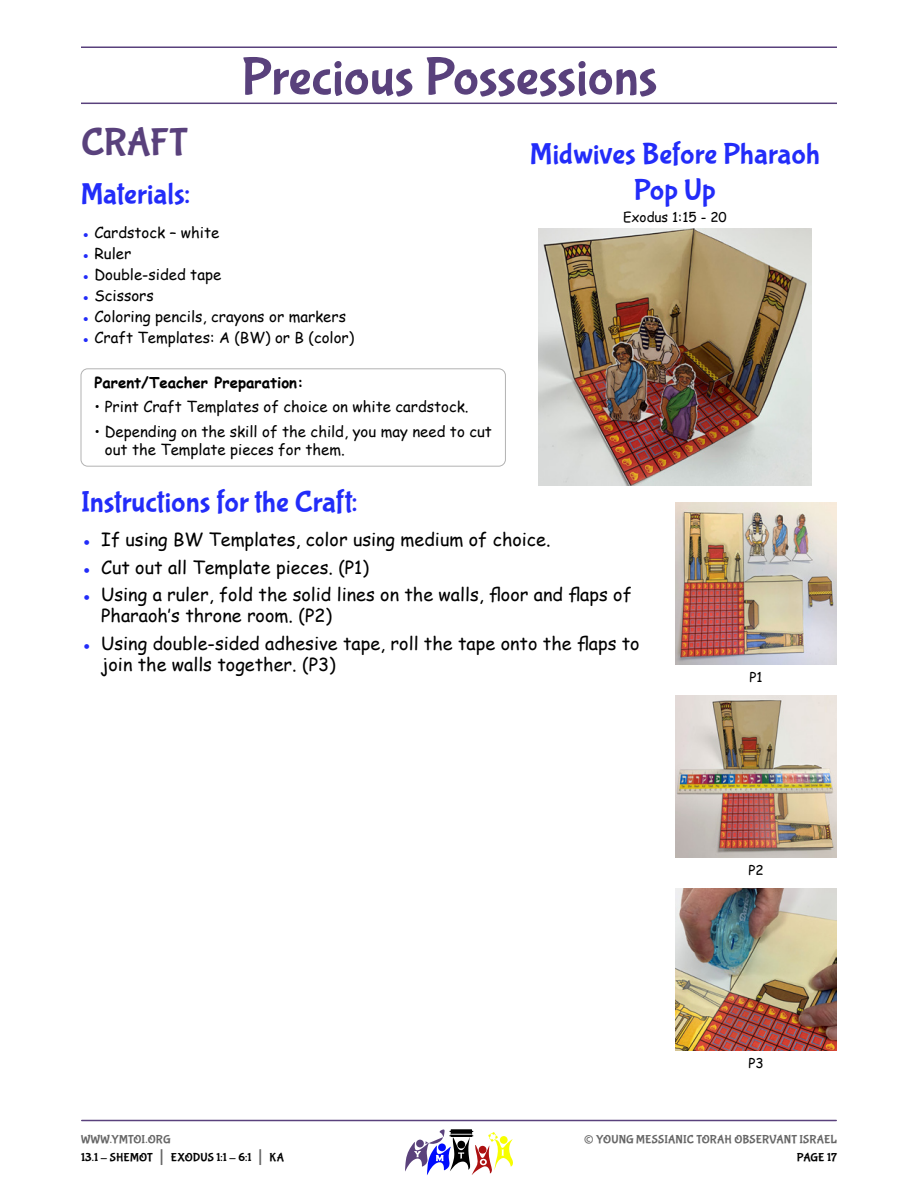
<style>
.page{position:relative;width:918px;height:1188px;background:#fff}
.page>*{position:absolute;margin:0;border:0;box-sizing:border-box;transform-origin:0 0}
.t1{font:54px "Bubblegum Sans";letter-spacing:-.005em;color:#59417c}
.t2{font:39px "Bubblegum Sans";letter-spacing:-.01em;color:#59417c}
.t3{font:30px/36px "Bubblegum Sans";letter-spacing:.005em;color:#222cf9;text-align:center}
.t4{font:27px "Bubblegum Sans";color:#666}
.t5{font:18px/21px "Comic Sans MS";color:#000}
.t6{font:15px/18px "Comic Sans MS";color:#000}
.t7{font:700 15px "Comic Sans MS";color:#000}
.t8{font:13.5px "Comic Sans MS";color:#000}
.t9{font:12px/18px "Bubblegum Sans";letter-spacing:.01em;color:#000}
.t10{font:12px "Bubblegum Sans";letter-spacing:.01em;color:#666}
.s1{color:#222cf9}
.s2{color:#666}
.s3{font-size:21px;color:#666}
</style>
<div class="page">
<hr style="left:82px;top:1120px;width:754px;height:1px;background:#59417c">
<svg style="left:405px;top:1129px;width:108px;height:46px"></svg>
<hr style="left:81px;top:103px;width:756px;height:1px;background:#59417c">
<hr style="left:81px;top:46px;width:756px;height:2px;background:#59417c">
<div style="left:81px;top:368px;width:425px;height:99px;border:1px solid #b2b2b2;border-radius:7px"></div>
<img style="left:539px;top:229px;width:272px;height:256px">
<img style="left:675px;top:502px;width:162px;height:162px">
<img style="left:675px;top:695px;width:162px;height:162px">
<img style="left:675px;top:888px;width:162px;height:162px">
<h1 class="t1" style="left:241px;top:53px;width:418px">Precious Possessions</h1>
<h2 class="t2" style="left:81px;top:125px;width:108px">CRAFT</h2>
<h3 class="t3" style="left:81px;top:178px;width:111px">Materials:</h3>
<p class="t6" style="left:81px;top:225px;width:140px"><span class="s1">●</span> Cardstock – white</p>
<p class="t6" style="left:81px;top:246px;width:52px"><span class="s1">●</span> Ruler</p>
<p class="t6" style="left:81px;top:267px;width:142px"><span class="s1">●</span> Double-sided tape</p>
<p class="t6" style="left:81px;top:288px;width:74px"><span class="s1">●</span> Scissors</p>
<p class="t6" style="left:81px;top:309px;width:267px"><span class="s1">●</span> Coloring pencils, crayons or markers</p>
<p class="t6" style="left:81px;top:330px;width:275px"><span class="s1">●</span> Craft Templates: A (BW) or B (color)</p>
<p class="t7" style="left:94px;top:371px;width:211px">Parent/Teacher Preparation:</p>
<p class="t6" style="left:94px;top:399px;width:376px">• Print Craft Templates of choice on white cardstock.</p>
<p class="t6" style="left:105px;top:424px;width:389px;text-indent:-10px">• Depending on the skill of the child, you may need to cut out the Template pieces for them.</p>
<h3 class="t3" style="left:81px;top:486px;width:278px">Instructions for the Craft:</h3>
<p class="t5" style="left:81px;top:531px;width:471px"><span class="s1">●</span> If using BW Templates, color using medium of choice.</p>
<p class="t5" style="left:81px;top:558px;width:289px"><span class="s1">●</span> Cut out all Template pieces. (P1)</p>
<p class="t5" style="left:101px;top:584px;width:532px;text-indent:-20px"><span class="s1">●</span> Using a ruler, fold the solid lines on the walls, floor and flaps of<br>Pharaoh’s throne room. (P2)</p>
<p class="t5" style="left:101px;top:632px;width:540px;text-indent:-20px"><span class="s1">●</span> Using double-sided adhesive tape, roll the tape onto the flaps to join the walls together. (P3)</p>
<h3 class="t3" style="left:530px;top:138px;width:291px">Midwives Before Pharaoh<br>Pop Up</h3>
<p class="t8" style="left:623px;top:211px;width:105px">Exodus 1:15 - 20</p>
<p class="t8" style="left:749px;top:671px;width:15px">P1</p>
<p class="t8" style="left:748px;top:864px;width:17px">P2</p>
<p class="t9" style="left:81px;top:1131px;width:205px"><span class="s2">WWW.YMTOI.ORG<br></span>13.1 - SHEMOT <span class="s3">|</span> EXODUS 1:1 - 6:1 <span class="s3">|</span> KA</p>
<p class="t8" style="left:748px;top:1057px;width:17px">P3</p>
<h3 class="t4" style="left:584px;top:1128px;width:12px">©</h3>
<p class="t10" style="left:596px;top:1134px;width:242px">YOUNG MESSIANIC TORAH OBSERVANT ISRAEL</p>
<p class="t9" style="left:797px;top:1149px;width:42px">PAGE 17</p>
</div>
